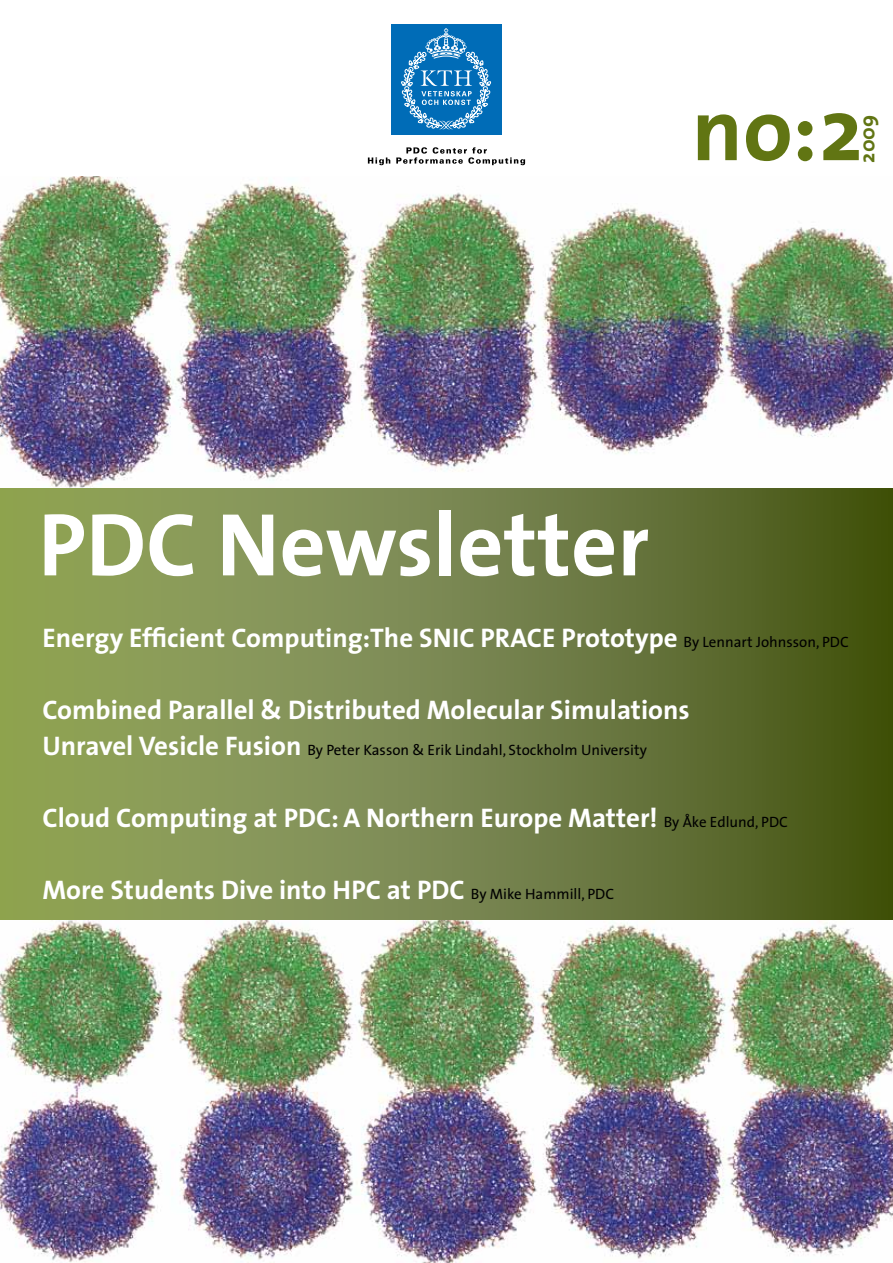
<style>
.page{position:relative;width:893px;height:1263px;background:#fff}
.page>*{position:absolute;margin:0;border:0;box-sizing:border-box;transform-origin:0 0}
.t1{font:700 90px "The Sans";color:#fff}
.t2{font:700 90px "The Sans";color:#617513}
.t3{font:700 27px "The Sans";color:#fff}
.t4{font:700 21px "The Sans";color:#617513}
.t5{font:15px "The Sans";color:#000}
.s1{font-weight:400;font-size:15px;color:#000}
.s2{font-weight:700;font-size:27px;color:#fff}
</style>
<div class="page">
<div style="left:391px;top:25px;width:110px;height:110px;background:#006cb7"></div>
<svg style="left:401px;top:28px;width:90px;height:102px"></svg>
<svg style="left:368px;top:157px;width:22px;height:8px"></svg>
<svg style="left:396px;top:147px;width:129px;height:18px"></svg>
<img style="left:0;top:920px;width:893px;height:343px">
<svg style="left:0;top:487px;width:893px;height:433px;background:#738345"></svg>
<img style="left:0;top:176px;width:893px;height:311px">
<h1 class="t2" style="left:692px;top:54px;width:172px">no:2</h1>
<p class="t4" style="left:850px;top:163px;width:49px;rotate:-90deg">2009</p>
<h1 class="t1" style="left:38px;top:469px;width:613px">PDC Newsletter</h1>
<p class="t3" style="left:43px;top:616px;width:808px">Energy Efficient Computing:The SNIC PRACE Prototype <span class="s1">By Lennart Johnsson, PDC</span></p>
<p class="t3" style="left:43px;top:688px;width:649px">Combined Parallel &amp; Distributed Molecular Simulations</p>
<p class="t5" style="left:43px;top:738px;width:606px"><span class="s2">Unravel Vesicle Fusion</span> By Peter Kasson &amp; Erik Lindahl, Stockholm University</p>
<p class="t3" style="left:43px;top:796px;width:747px">Cloud Computing at PDC: A Northern Europe Matter! <span class="s1">By Åke Edlund, PDC</span></p>
<p class="t3" style="left:43px;top:868px;width:573px">More Students Dive into HPC at PDC <span class="s1">By Mike Hammill, PDC</span></p>
</div>
